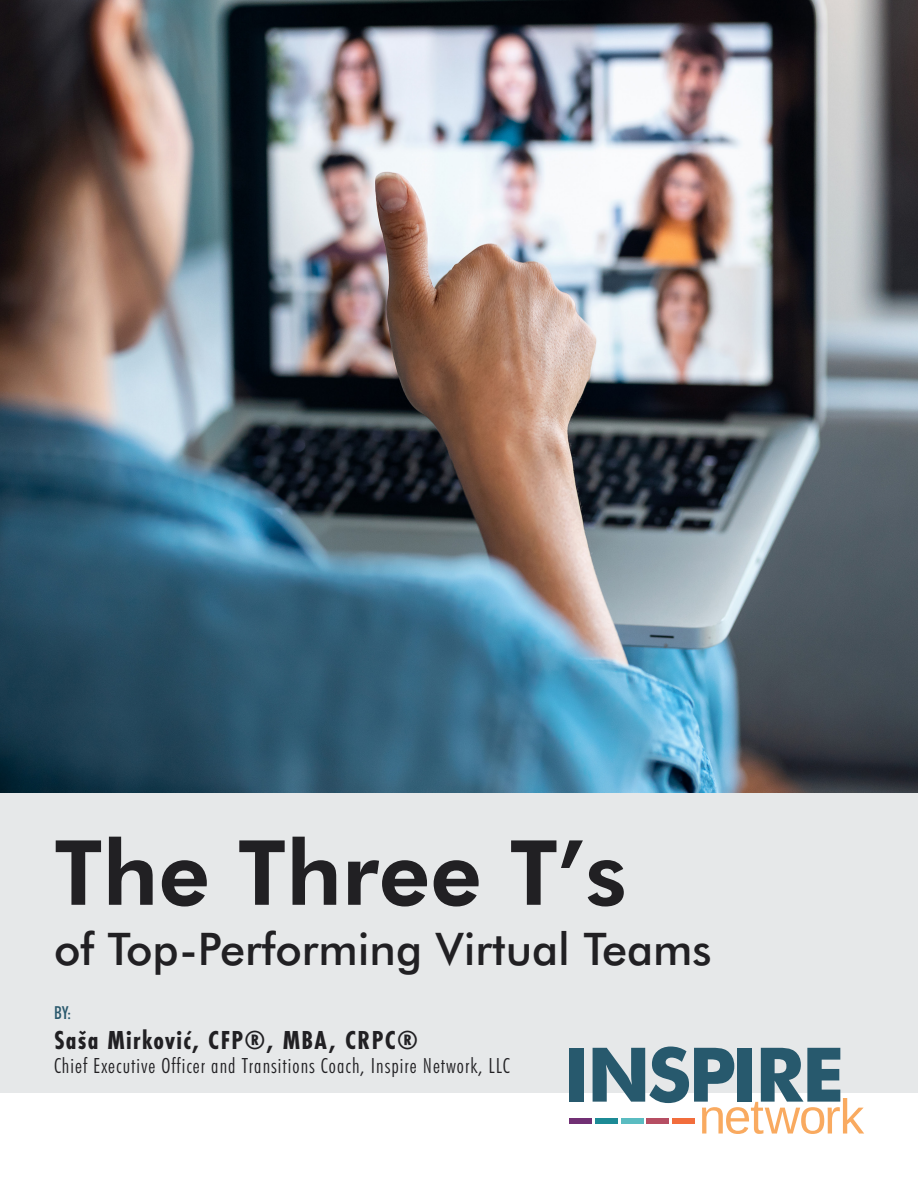
<style>
.page{position:relative;width:918px;height:1188px;background:#fff}
.page>*{position:absolute;margin:0;border:0;box-sizing:border-box;transform-origin:0 0}
.Cover_Title{font:800 90px "Futura BT";color:#212023}
.Cover_Title-2{font:500 45px "Futura BT";color:#212023}
.Author_Name{font:700 27px "Futura PT Cond";letter-spacing:.05em;color:#212023}
.Author_Credentials{font:300 condensed 21px "Futura BT";letter-spacing:.05em;color:#212023}
.Written_By{font:500 condensed 18px "Futura BT";color:#2a596d}
</style>
<div class="page">
<div style="left:0;top:794px;width:918px;height:299px;background:#e6e8e9"></div>
<div style="left:569px;top:1048px;width:15px;height:54px;background:#27596d"></div>
<svg style="left:593px;top:1047px;width:271px;height:87px"></svg>
<div style="left:569px;top:1119px;width:23px;height:5px;background:#713074"></div>
<div style="left:595px;top:1119px;width:23px;height:5px;background:#1c8a95"></div>
<div style="left:621px;top:1119px;width:23px;height:5px;background:#5abcc1"></div>
<div style="left:646px;top:1119px;width:23px;height:5px;background:#b64e63"></div>
<div style="left:672px;top:1119px;width:23px;height:5px;background:#f26d3c"></div>
<img style="left:0;top:0;width:918px;height:793px">
<p class="Cover_Title" style="left:54px;top:818px;width:574px">The Three T’s</p>
<p class="Cover_Title-2" style="left:54px;top:921px;width:659px">of Top-Performing Virtual Teams</p>
<p class="Written_By" style="left:54px;top:1002px;width:19px">BY:</p>
<p class="Author_Name" style="left:54px;top:1025px;width:366px">Saša Mirković, CFP®, MBA, CRPC®</p>
<p class="Author_Credentials" style="left:54px;top:1053px;width:457px">Chief Executive Officer and Transitions Coach, Inspire Network, LLC</p>
</div>
